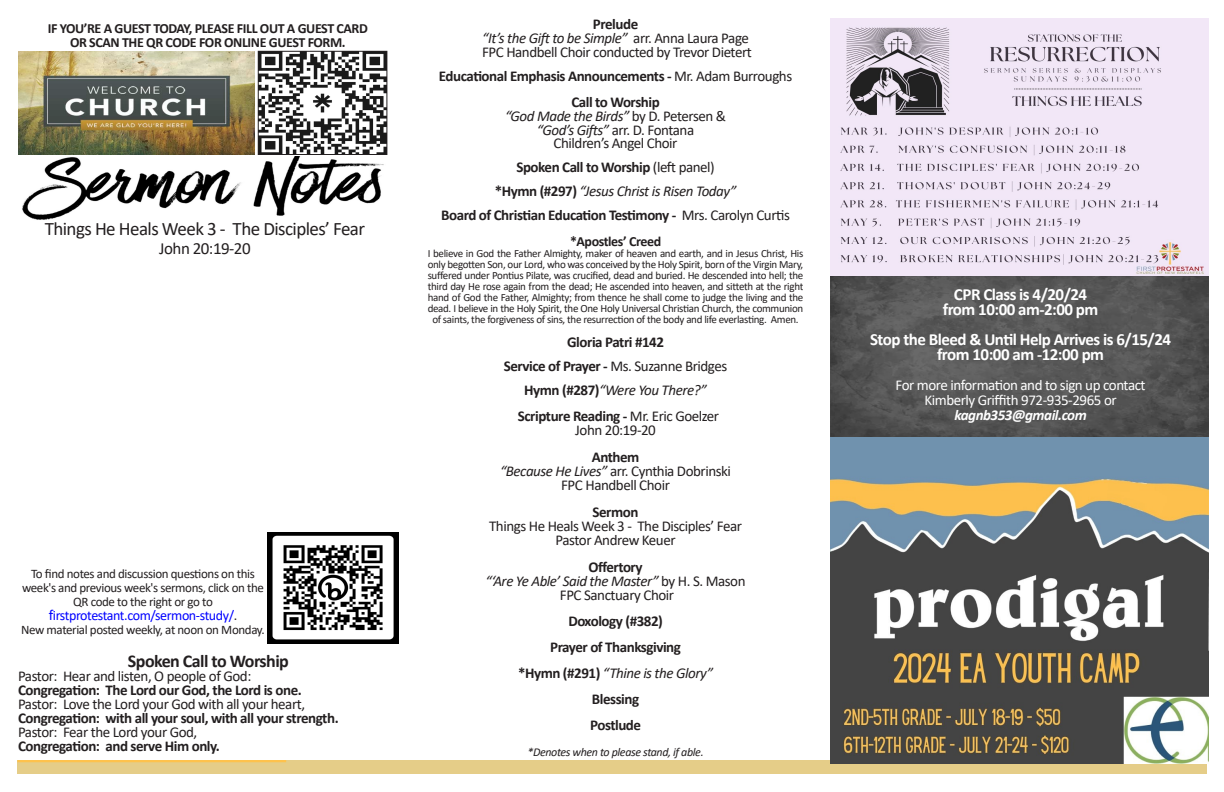
<style>
.page{position:relative;width:1224px;height:792px;background:#fff}
.page>*{position:absolute;margin:0;border:0;box-sizing:border-box;transform-origin:0 0}
.t1{font:19px "Calibri";letter-spacing:-.03em;color:#231f20}
.t2{font:700 18px "Calibri";letter-spacing:-.03em;color:#231f20}
.t3{font:700 17px "Calibri";letter-spacing:-.03em;color:#fff}
.t4{font:17px "Calibri";letter-spacing:-.03em;color:#231f20}
.t5{font:700 15px "Calibri";letter-spacing:-.03em;color:#231f20}
.t6{font:15px "Calibri";letter-spacing:-.03em;color:#231f20}
.t7{font:italic 15px "Calibri";letter-spacing:-.03em;color:#231f20}
.t8{font:15px "Calibri";letter-spacing:-.03em;color:#fff}
.t9{font:italic 700 15px "Calibri";letter-spacing:-.03em;color:#fff}
.t10{font:700 14px "Calibri";letter-spacing:-.03em;color:#231f20}
.t11{font:14px "Calibri";letter-spacing:-.03em;color:#00f}
.t12{font:13px/14px "Calibri";letter-spacing:-.03em;color:#231f20;text-align:center}
.t13{font:italic 12px "Calibri";letter-spacing:-.03em;color:#231f20}
.t14{font:11px/11px "Calibri";letter-spacing:-.03em;color:#231f20;text-align:center}
.s1{font-size:15px}
.s2{color:#231f20}
.s3{font-style:normal}
.s4{font-weight:400}
.s5{font-style:italic}
.s6{font-weight:700;font-style:normal}
.s7{font-weight:700}
</style>
<div class="page">
<img style="left:18px;top:51px;width:236px;height:103px">
<img style="left:260px;top:53px;width:125px;height:100px">
<div style="left:258px;top:51px;width:129px;height:104px;border:1px solid #231f20"></div>
<img style="left:22px;top:157px;width:362px;height:63px">
<img style="left:267px;top:532px;width:132px;height:112px">
<img style="left:831px;top:18px;width:377px;height:743px">
<div style="left:17px;top:760px;width:1190px;height:14px;background:#e5cd88"></div>
<hr style="left:17px;top:760px;width:269px;height:2px;background:#fec24c">
<p class="t10" style="left:48px;top:18px;width:322px">IF YOU’RE A GUEST TODAY, PLEASE FILL OUT A GUEST CARD</p>
<p class="t10" style="left:70px;top:32px;width:277px">OR SCAN THE QR CODE FOR ONLINE GUEST FORM.</p>
<p class="t1" style="left:45px;top:215px;width:322px">Things He Heals Week 3 - The Disciples’ Fear</p>
<p class="t4" style="left:159px;top:236px;width:93px">John 20:19-20</p>
<p class="t12" style="left:22px;top:566px;width:243px">To find notes and discussion questions on this week's and previous week's sermons, click on the<br>QR code to the right or go to</p>
<p class="t11" style="left:49px;top:605px;width:190px"><span class="s1">f</span>irstprotestant.com/sermon-study/<span class="s2">.</span></p>
<p class="t12" style="left:21px;top:622px;width:245px">New material posted weekly, at noon on Monday.</p>
<p class="t2" style="left:128px;top:648px;width:163px">Spoken Call to Worship</p>
<p class="t6" style="left:18px;top:665px;width:235px">Pastor: Hear and listen, O people of God:</p>
<p class="t5" style="left:18px;top:679px;width:285px">Congregation: The Lord our God, the Lord is one.</p>
<p class="t6" style="left:18px;top:693px;width:289px">Pastor: Love the Lord your God with all your heart,</p>
<p class="t5" style="left:18px;top:707px;width:322px">Congregation: with all your soul, with all your strength.</p>
<p class="t6" style="left:18px;top:721px;width:181px">Pastor: Fear the Lord your God,</p>
<p class="t5" style="left:18px;top:735px;width:203px">Congregation: and serve Him only.</p>
<p class="t5" style="left:593px;top:14px;width:47px">Prelude</p>
<p class="t7" style="left:482px;top:28px;width:268px">“It’s the Gift to be Simple” <span class="s3">arr. Anna Laura Page</span></p>
<p class="t6" style="left:482px;top:42px;width:271px">FPC Handbell Choir conducted by Trevor Dietert</p>
<p class="t5" style="left:439px;top:66px;width:355px">Educational Emphasis Announcements - <span class="s4">Mr. Adam Burroughs</span></p>
<p class="t5" style="left:571px;top:92px;width:90px">Call to Worship</p>
<p class="t7" style="left:505px;top:106px;width:223px">“God Made the Birds” <span class="s3">by D. Petersen &amp;</span></p>
<p class="t6" style="left:537px;top:120px;width:159px"><span class="s5">“God’s Gifts”</span> arr. D. Fontana</p>
<p class="t6" style="left:554px;top:133px;width:125px">Children’s Angel Choir</p>
<p class="t5" style="left:516px;top:157px;width:200px">Spoken Call to Worship <span class="s4">(left panel)</span></p>
<p class="t7" style="left:495px;top:181px;width:243px"><span class="s6">*Hymn (#297)</span> “Jesus Christ is Risen Today”</p>
<p class="t5" style="left:441px;top:205px;width:350px">Board of Christian Education Testimony - <span class="s4">Mrs. Carolyn Curtis</span></p>
<p class="t10" style="left:570px;top:232px;width:93px">*Apostles’ Creed</p>
<p class="t14" style="left:428px;top:248px;width:377px">I believe in God the Father Almighty, maker of heaven and earth, and in Jesus Christ, His only begotten Son, our Lord, who was conceived by the Holy Spirit, born of the Virgin Mary, suffered under Pontius Pilate, was crucified, dead and buried. He descended into hell; the third day He rose again from the dead; He ascended into heaven, and sitteth at the right hand of God the Father, Almighty; from thence he shall come to judge the living and the dead. I believe in the Holy Spirit, the One Holy Universal Christian Church, the communion of saints, the forgiveness of sins, the resurrection of the body and life everlasting. Amen.</p>
<p class="t5" style="left:567px;top:332px;width:98px">Gloria Patri #142</p>
<p class="t6" style="left:504px;top:356px;width:225px"><span class="s7">Service of Prayer -</span> Ms. Suzanne Bridges</p>
<p class="t7" style="left:524px;top:380px;width:184px"><span class="s6">Hymn (#287)</span>“Were You There?”</p>
<p class="t5" style="left:518px;top:406px;width:203px">Scripture Reading - <span class="s4">Mr. Eric Goelzer</span></p>
<p class="t6" style="left:575px;top:420px;width:82px">John 20:19-20</p>
<p class="t5" style="left:592px;top:447px;width:49px">Anthem</p>
<p class="t6" style="left:500px;top:461px;width:232px"><span class="s5">“Because He Lives”</span> arr. Cynthia Dobrinski</p>
<p class="t6" style="left:561px;top:475px;width:110px">FPC Handbell Choir</p>
<p class="t5" style="left:593px;top:502px;width:48px">Sermon</p>
<p class="t6" style="left:489px;top:516px;width:254px">Things He Heals Week 3 - The Disciples’ Fear</p>
<p class="t6" style="left:556px;top:530px;width:122px">Pastor Andrew Keuer</p>
<p class="t5" style="left:588px;top:557px;width:56px">Offertory</p>
<p class="t7" style="left:486px;top:571px;width:262px">“‘Are Ye Able’ Said the Master” <span class="s3">by H. S. Mason</span></p>
<p class="t6" style="left:560px;top:585px;width:116px">FPC Sanctuary Choir</p>
<p class="t5" style="left:568px;top:611px;width:96px">Doxology (#382)</p>
<p class="t5" style="left:550px;top:637px;width:132px">Prayer of Thanksgiving</p>
<p class="t7" style="left:518px;top:663px;width:197px"><span class="s6">*Hymn (#291)</span> “Thine is the Glory”</p>
<p class="t5" style="left:592px;top:689px;width:49px">Blessing</p>
<p class="t5" style="left:590px;top:715px;width:53px">Postlude</p>
<p class="t13" style="left:527px;top:744px;width:178px">*Denotes when to please stand, if able.</p>
<p class="t3" style="left:954px;top:282px;width:135px">CPR Class is 4/20/24</p>
<p class="t3" style="left:943px;top:297px;width:157px">from 10:00 am-2:00 pm</p>
<p class="t3" style="left:870px;top:327px;width:303px">Stop the Bleed &amp; Until Help Arrives is 6/15/24</p>
<p class="t3" style="left:937px;top:342px;width:169px">from 10:00 am -12:00 pm</p>
<p class="t8" style="left:895px;top:375px;width:252px">For more information and to sign up contact</p>
<p class="t8" style="left:924px;top:390px;width:194px">Kimberly Griffith 972-935-2965 or</p>
<p class="t9" style="left:954px;top:404px;width:134px">kagnb353@gmail.com</p>
</div>
